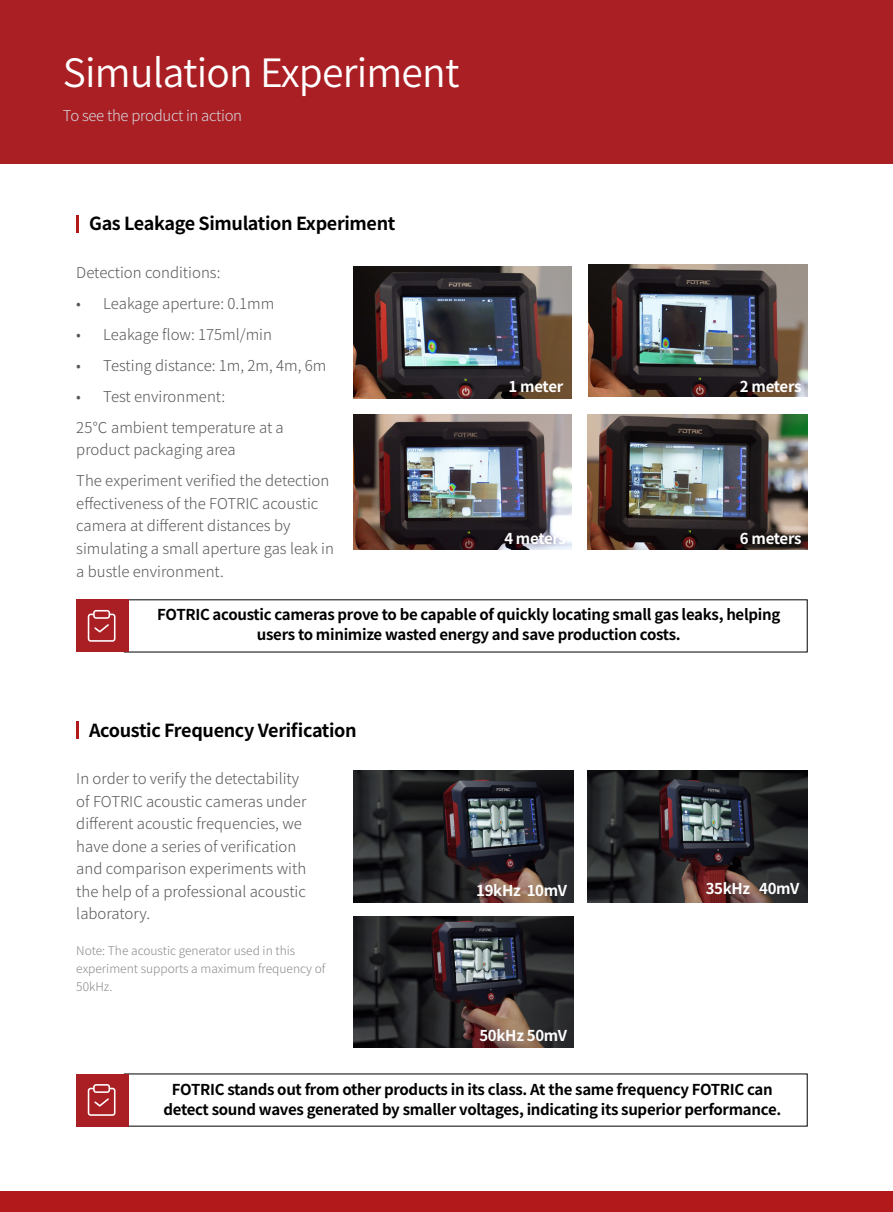
<style>
.page{position:relative;width:893px;height:1212px;background:#fff}
.page>*{position:absolute;margin:0;border:0;box-sizing:border-box;transform-origin:0 0}
.t1{font:39px "Source Han Sans CN";letter-spacing:-.02em;color:#fff}
.t2{font:700 18px "Source Han Sans CN";letter-spacing:-.02em;color:#000}
.t3{font:300 15px/22.5px "Source Han Sans CN";color:#595757}
.t4{font:700 15px/19.5px "Source Han Sans CN";letter-spacing:-.02em;color:#000;text-align:center}
.t5{font:700 15px "Source Han Sans CN";letter-spacing:-.02em;color:#fff}
.t6{font:300 15px "Source Han Sans CN";letter-spacing:-.02em;color:#d6d7dd}
.t7{font:300 12px/18px "Source Han Sans CN";color:#898989}
</style>
<div class="page">
<div style="left:0;top:1191px;width:893px;height:21px;background:#b2191b"></div>
<hr style="left:76px;top:215px;width:3px;height:17px;background:#b2191b">
<hr style="left:76px;top:722px;width:3px;height:17px;background:#b2191b">
<img style="left:353px;top:266px;width:219px;height:132px">
<img style="left:353px;top:771px;width:220px;height:131px">
<img style="left:589px;top:265px;width:219px;height:132px">
<img style="left:588px;top:771px;width:220px;height:131px">
<img style="left:353px;top:414px;width:219px;height:135px">
<img style="left:353px;top:916px;width:220px;height:132px">
<img style="left:587px;top:414px;width:221px;height:135px">
<div style="left:0;top:0;width:893px;height:164px;background:#aa1f24"></div>
<div style="left:76px;top:599px;width:53px;height:53px;background:#aa1f24"></div>
<div style="left:76px;top:1073px;width:53px;height:53px;background:#aa1f24"></div>
<svg style="left:88px;top:610px;width:28px;height:32px"></svg>
<svg style="left:88px;top:1084px;width:28px;height:32px"></svg>
<h1 class="t1" style="left:63px;top:51px;width:398px">Simulation Experiment</h1>
<p class="t6" style="left:63px;top:107px;width:181px">To see the product in action</p>
<p class="t2" style="left:89px;top:213px;width:308px">Gas Leakage Simulation Experiment</p>
<p class="t3" style="left:76px;top:261px;width:146px">Detection conditions:</p>
<p class="t3" style="left:76px;top:292px;width:200px">• Leakage aperture: 0.1mm</p>
<p class="t3" style="left:76px;top:323px;width:197px">• Leakage flow: 175ml/min</p>
<p class="t3" style="left:76px;top:354px;width:252px">• Testing distance: 1m, 2m, 4m, 6m</p>
<p class="t3" style="left:76px;top:381px;width:209px;line-height:31px">• Test environment:<br>25℃ ambient temperature at a</p>
<p class="t3" style="left:76px;top:435px;width:255px;line-height:31px">product packaging area<br>The experiment verified the detection</p>
<p class="t3" style="left:76px;top:492px;width:259px">effectiveness of the FOTRIC acoustic camera at different distances by simulating a small aperture gas leak in a bustle environment.</p>
<p class="t5" style="left:509px;top:378px;width:56px">1 meter</p>
<p class="t5" style="left:504px;top:530px;width:63px">4 meters</p>
<p class="t5" style="left:740px;top:378px;width:63px">2 meters</p>
<p class="t5" style="left:740px;top:530px;width:63px">6 meters</p>
<p class="t4" style="left:157px;top:605px;width:625px">FOTRIC acoustic cameras prove to be capable of quickly locating small gas leaks, helping users to minimize wasted energy and save production costs.</p>
<p class="t2" style="left:89px;top:720px;width:269px">Acoustic Frequency Verification</p>
<p class="t3" style="left:76px;top:767px;width:232px">In order to verify the detectability of FOTRIC acoustic cameras under different acoustic frequencies, we have done a series of verification and comparison experiments with the help of a professional acoustic laboratory.</p>
<p class="t7" style="left:76px;top:942px;width:251px">Note: The acoustic generator used in this experiment supports a maximum frequency of<br>50kHz.</p>
<p class="t5" style="left:476px;top:881px;width:92px">19kHz 10mV</p>
<p class="t5" style="left:479px;top:1027px;width:89px">50kHz 50mV</p>
<p class="t5" style="left:706px;top:880px;width:95px">35kHz 40mV</p>
<p class="t4" style="left:163px;top:1080px;width:619px">FOTRIC stands out from other products in its class. At the same frequency FOTRIC can detect sound waves generated by smaller voltages, indicating its superior performance.</p>
</div>
